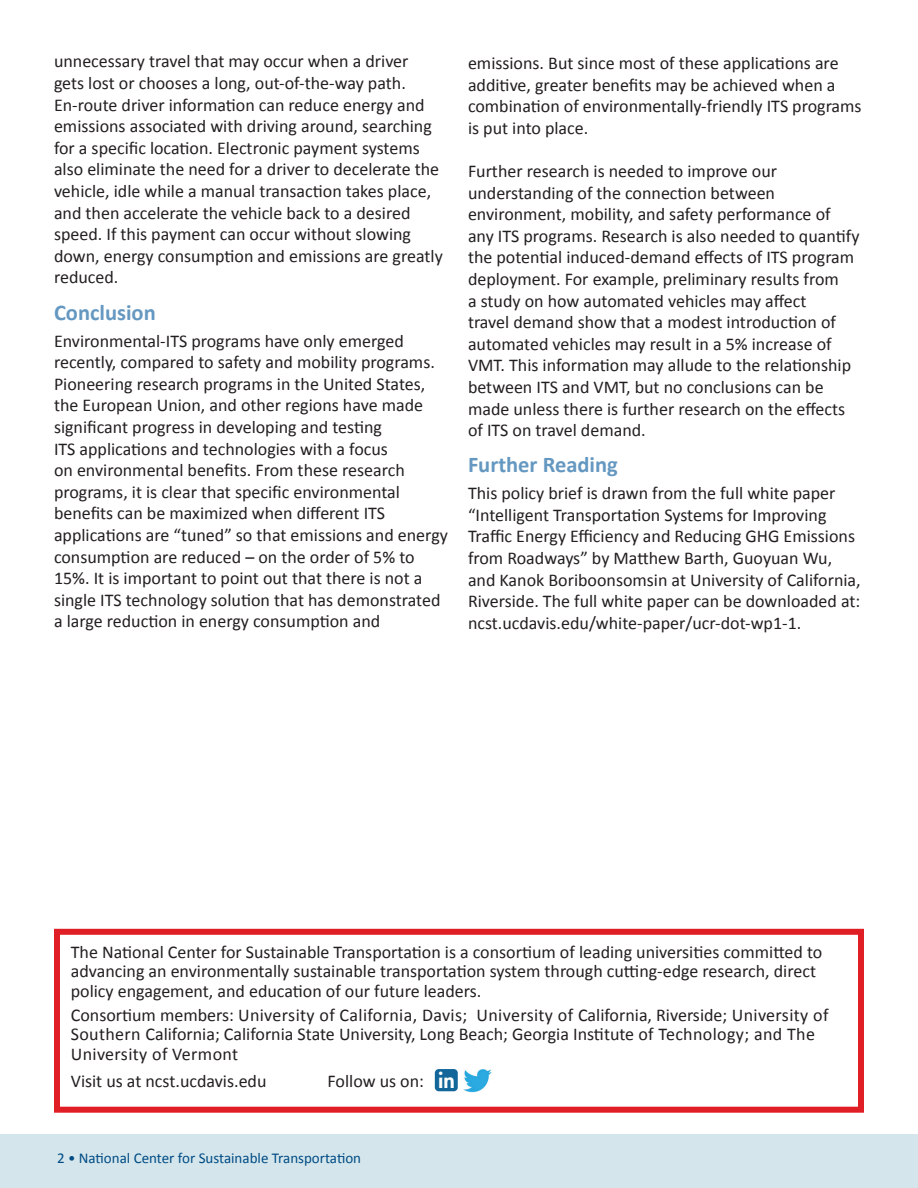
<style>
.page{position:relative;width:918px;height:1188px;background:#fff}
.page>*{position:absolute;margin:0;border:0;box-sizing:border-box;transform-origin:0 0}
.t1{font:700 22.5px "Calibri";color:#6598c1}
.t2{font:800 21.15px "Futura Std";color:#fff}
.t3{font:18px/21.6px "Calibri";color:#231f20}
.t4{font:15px "Calibri";color:#004b84}
</style>
<div class="page">
<div style="left:0;top:1134px;width:918px;height:54px;background:#d4e6ec"></div>
<div style="left:54px;top:929px;width:810px;height:184px;border:6px solid #e01e25"></div>
<img style="left:463px;top:1069px;width:29px;height:24px">
<div style="left:435px;top:1069px;width:23px;height:22px;background:#13669a;border-radius:4px"></div>
<p class="t3" style="left:54px;top:51px;width:390px">unnecessary travel that may occur when a driver gets lost or chooses a long, out-of-the-way path.<br>En-route driver information can reduce energy and emissions associated with driving around, searching for a specific location. Electronic payment systems also eliminate the need for a driver to decelerate the vehicle, idle while a manual transaction takes place, and then accelerate the vehicle back to a desired speed. If this payment can occur without slowing down, energy consumption and emissions are greatly reduced.</p>
<p class="t1" style="left:54px;top:298px;width:103px">Conclusion</p>
<p class="t3" style="left:54px;top:330px;width:395px">Environmental-ITS programs have only emerged recently, compared to safety and mobility programs.<br>Pioneering research programs in the United States, the European Union, and other regions have made significant progress in developing and testing<br>ITS applications and technologies with a focus<br>on environmental benefits. From these research programs, it is clear that specific environmental benefits can be maximized when different ITS applications are “tuned” so that emissions and energy consumption are reduced – on the order of 5% to 15%. It is important to point out that there is not a single ITS technology solution that has demonstrated a large reduction in energy consumption and</p>
<p class="t3" style="left:468px;top:52px;width:395px">emissions. But since most of these applications are additive, greater benefits may be achieved when a combination of environmentally-friendly ITS programs is put into place.</p>
<p class="t3" style="left:468px;top:160px;width:393px">Further research is needed to improve our understanding of the connection between environment, mobility, and safety performance of any ITS programs. Research is also needed to quantify the potential induced-demand effects of ITS program deployment. For example, preliminary results from<br>a study on how automated vehicles may affect<br>travel demand show that a modest introduction of automated vehicles may result in a 5% increase of VMT. This information may allude to the relationship between ITS and VMT, but no conclusions can be made unless there is further research on the effects of ITS on travel demand.</p>
<p class="t1" style="left:468px;top:450px;width:151px">Further Reading</p>
<p class="t3" style="left:468px;top:482px;width:394px">This policy brief is drawn from the full white paper “Intelligent Transportation Systems for Improving Traffic Energy Efficiency and Reducing GHG Emissions from Roadways” by Matthew Barth, Guoyuan Wu, and Kanok Boriboonsomsin at University of California, Riverside. The full white paper can be downloaded at: ncst.ucdavis.edu/white-paper/ucr-dot-wp1-1.</p>
<p class="t3" style="left:71px;top:942px;width:753px;line-height:19.5px">The National Center for Sustainable Transportation is a consortium of leading universities committed to advancing an environmentally sustainable transportation system through cutting-edge research, direct policy engagement, and education of our future leaders.</p>
<p class="t3" style="left:71px;top:1005px;width:759px;line-height:19.5px">Consortium members: University of California, Davis; University of California, Riverside; University of<br>Southern California; California State University, Long Beach; Georgia Institute of Technology; and The<br>University of Vermont</p>
<p class="t3" style="left:71px;top:1070px;width:197px">Visit us at ncst.ucdavis.edu</p>
<p class="t3" style="left:328px;top:1070px;width:98px">Follow us on:</p>
<p class="t2" style="left:438px;top:1067px;width:18px">in</p>
<p class="t4" style="left:57px;top:1149px;width:306px">2 • National Center for Sustainable Transportation</p>
</div>
